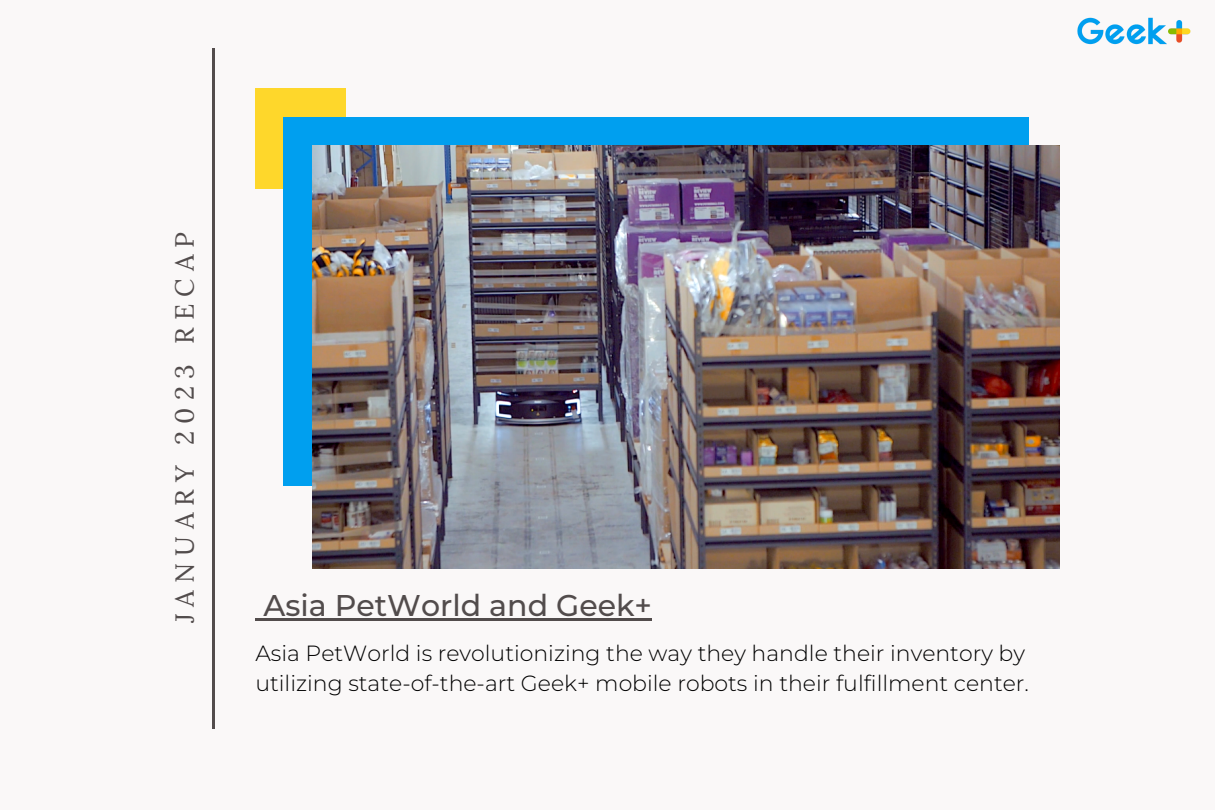
<style>
.page{position:relative;width:1215px;height:810px;background:#faf8f8}
.page>*{position:absolute;margin:0;border:0;box-sizing:border-box;transform-origin:0 0}
.t1{font:500 30px "Montserrat";color:#524c4c}
.t2{font:26.2px "Lora";letter-spacing:.27em;color:#524c4c}
.t3{font:300 22px/30.8px "Montserrat";color:#000}
</style>
<div class="page">
<div style="left:255px;top:88px;width:91px;height:101px;background:#fed72b"></div>
<div style="left:284px;top:117px;width:745px;height:369px;background:#009fef"></div>
<hr style="left:212px;top:49px;width:3px;height:680px;background:#524c4c">
<img style="left:1077px;top:17px;width:114px;height:28px">
<img style="left:313px;top:146px;width:747px;height:423px">
<svg style="left:255px;top:618px;width:8px;height:3px"></svg>
<hr style="left:263px;top:618px;width:389px;height:3px;background:#524c4c">
<p class="t2" style="left:168px;top:623px;width:393px;rotate:-90deg">JANUARY 2023 RECAP</p>
<h1 class="t1" style="left:263px;top:587px;width:390px">Asia PetWorld and Geek+</h1>
<p class="t3" style="left:255px;top:637px;width:775px">Asia PetWorld is revolutionizing the way they handle their inventory by utilizing state-of-the-art Geek+ mobile robots in their fulfillment center.</p>
</div>
